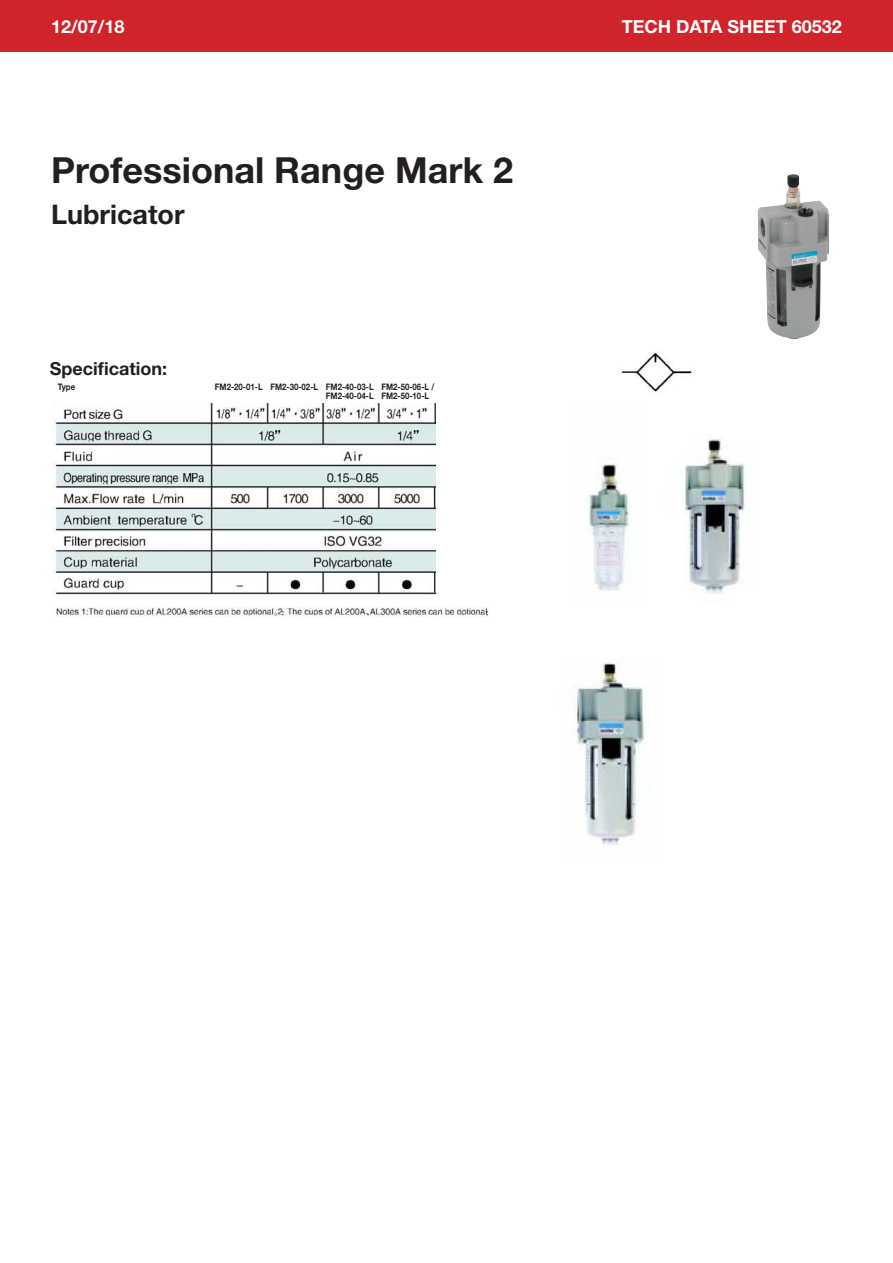
<style>
.page{position:relative;width:893px;height:1263px;background:#fff}
.page>*{position:absolute;margin:0;border:0;box-sizing:border-box;transform-origin:0 0}
.t1{font:700 36px "Helvetica Neue";color:#231f20}
.t2{font:700 27px "Helvetica Neue";color:#231f20}
.t3{font:700 18px "Helvetica Neue";color:#fff}
.t4{font:700 18px "Helvetica Neue";color:#231f20}
.t5{font:700 9px/9px "Helvetica Neue";color:#231f20;scale:.87 1}
</style>
<div class="page">
<div style="left:0;top:0;width:893px;height:51px;background:#d1232a"></div>
<img style="left:52px;top:352px;width:694px;height:493px">
<img style="left:758px;top:174px;width:71px;height:165px">
<div style="left:50px;top:372px;width:455px;height:31px;background:#fff"></div>
<div style="left:50px;top:306px;width:260px;height:69px;background:#fff"></div>
<div style="left:36px;top:652px;width:469px;height:282px;background:#fff"></div>
<div style="left:668px;top:631px;width:120px;height:233px;background:#fff"></div>
<div style="left:436px;top:401px;width:62px;height:200px;background:#fff"></div>
<p class="t3" style="left:51px;top:15px;width:75px">12/07/18</p>
<p class="t3" style="left:622px;top:15px;width:222px">TECH DATA SHEET 60532</p>
<p class="t1" style="left:51px;top:148px;width:463px">Professional Range Mark 2</p>
<p class="t2" style="left:51px;top:198px;width:135px">Lubricator</p>
<p class="t4" style="left:50px;top:358px;width:119px">Specification:</p>
<p class="t5" style="left:58px;top:382px;width:22px">Type</p>
<p class="t5" style="left:326px;top:382px;width:126px;text-indent:-111px">FM2-20-01-L FM2-30-02-L FM2-40-03-L FM2-50-06-L /<br>FM2-40-04-L FM2-50-10-L</p>
</div>
